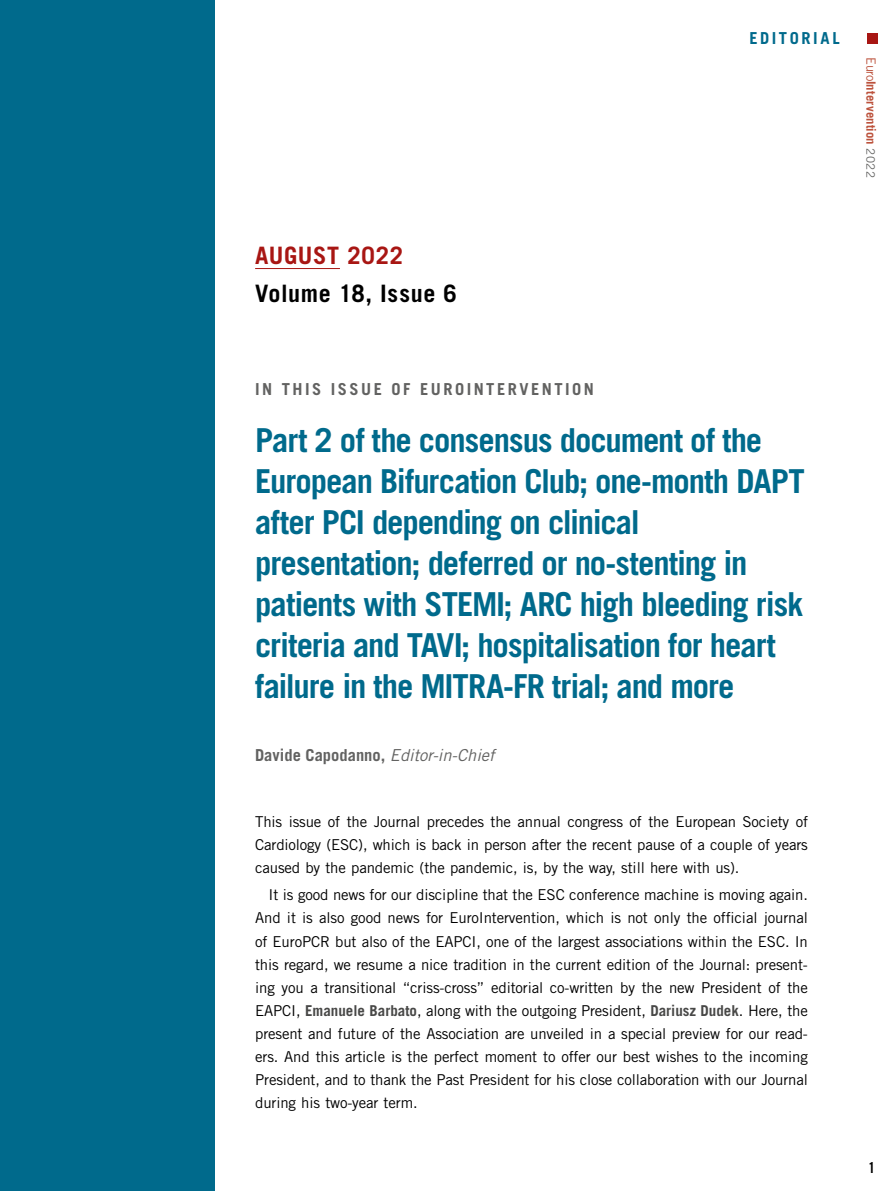
<style>
.page{position:relative;width:893px;height:1191px;background:#fff}
.page>*{position:absolute;margin:0;border:0;box-sizing:border-box;transform-origin:0 0}
.t1{font:700 33px/41.1px "Trade Gothic LT Std";letter-spacing:-.035em;color:#006a8c}
.t2{font:700 24px "Trade Gothic LT Std";letter-spacing:.025em;color:#000}
.t3{font:700 24px "Trade Gothic LT Std";letter-spacing:.03em;color:#a81613}
.t4{font:700 16.5px "Trade Gothic LT Std";color:#626261}
.t5{font:700 16.5px "Trade Gothic LT Std";letter-spacing:.15em;color:#626261}
.t6{font:700 16.5px "Trade Gothic LT Std";letter-spacing:.16em;color:#006a8c}
.t7{font:15px/23.1px "Trade Gothic LT Std";letter-spacing:-.01em;color:#000;text-align:justify}
.t8{font:15px "Trade Gothic LT Std Bd Cn 20";color:#000}
.t9{font:700 12.75px "Trade Gothic LT Std";letter-spacing:.005em;color:#bc523c}
.s1{font-weight:400}
.s2{font-weight:400;font-size:11.7px;color:#626261}
.s3{font-weight:400;font-style:italic}
.s4{font-weight:700;color:#484847}
</style>
<div class="page">
<div style="left:0;top:0;width:215px;height:1191px;background:#006a8c"></div>
<div style="left:867px;top:34px;width:10px;height:10px;background:#a81613"></div>
<hr style="left:255px;top:268px;width:85px;height:1px;background:#a81613">
<h2 class="t3" style="left:255px;top:241px;width:150px">AUGUST 2022</h2>
<h2 class="t2" style="left:255px;top:279px;width:203px">Volume 18, Issue 6</h2>
<p class="t6" style="left:749px;top:28px;width:92px">EDITORIAL</p>
<p class="t9" style="left:879px;top:57px;width:122px;rotate:90deg"><span class="s1">Euro</span>Intervention <span class="s2">2022</span></p>
<p class="t5" style="left:255px;top:379px;width:340px">IN THIS ISSUE OF EUROINTERVENTION</p>
<p class="t1" style="left:255px;top:419px;width:551px">Part 2 of the consensus document of the European Bifurcation Club; one-month DAPT after PCI depending on clinical presentation; deferred or no-stenting in patients with STEMI; ARC high bleeding risk criteria and TAVI; hospitalisation for heart failure in the MITRA-FR trial; and more</p>
<p class="t4" style="left:255px;top:745px;width:241px">Davide Capodanno, <span class="s3">Editor-in-Chief</span></p>
<p class="t7" style="left:255px;top:810px;width:554px">This issue of the Journal precedes the annual congress of the European Society of Cardiology (ESC), which is back in person after the recent pause of a couple of years caused by the pandemic (the pandemic, is, by the way, still here with us).</p>
<p class="t7" style="left:255px;top:883px;width:554px;text-indent:14px">It is good news for our discipline that the ESC conference machine is moving again.<br>And it is also good news for EuroIntervention, which is not only the official journal of EuroPCR but also of the EAPCI, one of the largest associations within the ESC. In this regard, we resume a nice tradition in the current edition of the Journal: present&shy;ing you a transitional “criss-cross” editorial co-written by the new President of the EAPCI, <span class="s4">Emanuele Barbato</span>, along with the outgoing President, <span class="s4">Dariusz Dudek</span>. Here, the present and future of the Association are unveiled in a special preview for our read&shy;ers. And this article is the perfect moment to offer our best wishes to the incoming President, and to thank the Past President for his close collaboration with our Journal during his two-year term.</p>
<p class="t8" style="left:868px;top:1159px;width:8px">1</p>
</div>
